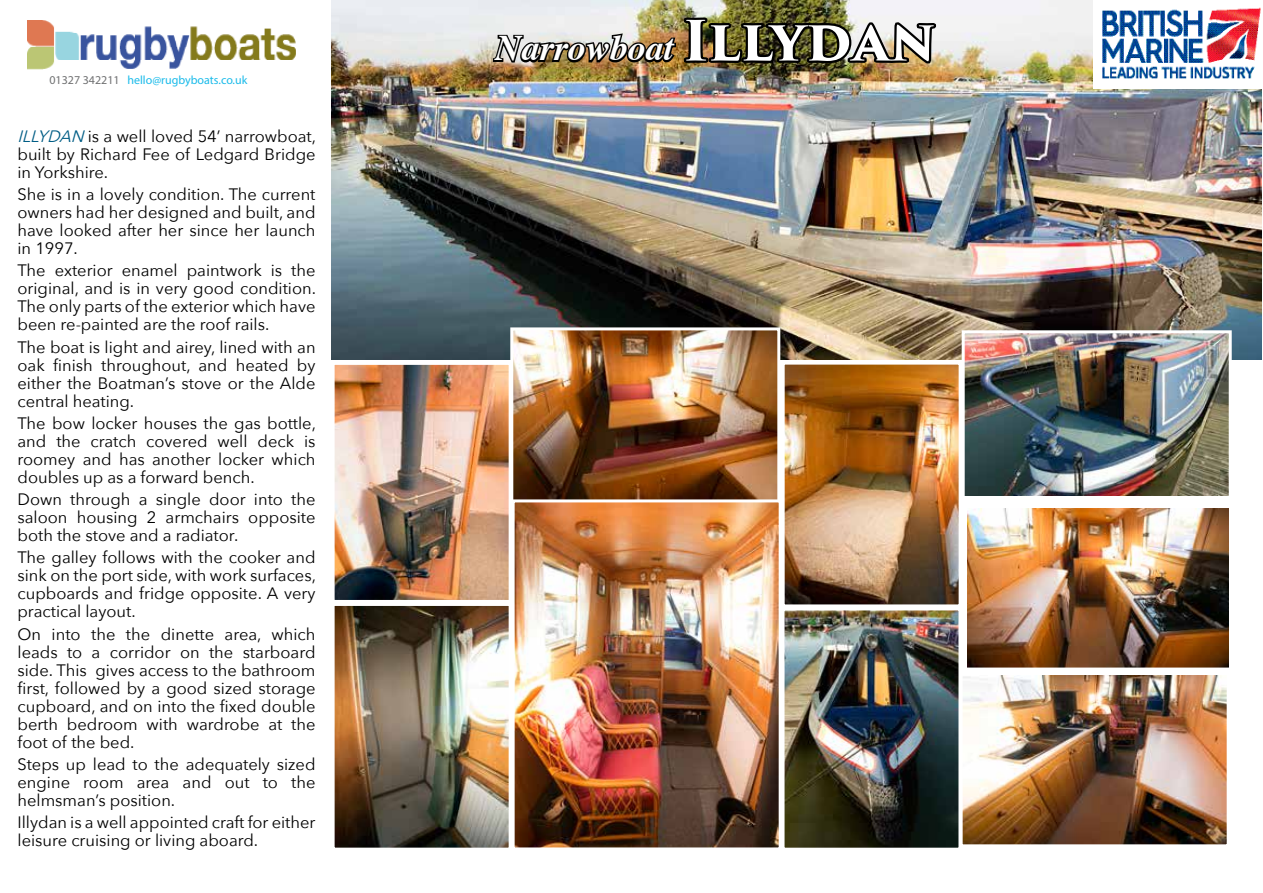
<style>
.page{position:relative;width:1263px;height:893px;background:#fff}
.page>*{position:absolute;margin:0;border:0;box-sizing:border-box;transform-origin:0 0}
.t1{font:700 54px "Trajan Pro 3";letter-spacing:-.005em;color:#fff}
.t2{font:italic 700 36px "Times";color:#fff}
.t3{font:16.5px/18px "Avenir Next";color:#000;text-align:justify}
.t4{font:12px "Myriad Pro";color:#1bbbea}
.s1{color:#707172}
.s2{font-style:italic;color:#005d85}
</style>
<div class="page">
<img style="left:332px;top:0;width:929px;height:360px">
<img style="left:491px;top:0;width:447px;height:145px">
<img style="left:27px;top:21px;width:269px;height:48px">
<img style="left:1093px;top:0;width:168px;height:89px">
<img style="left:336px;top:366px;width:172px;height:233px">
<div style="left:332px;top:362px;width:180px;height:241px;border:3px solid #fff"></div>
<img style="left:786px;top:366px;width:172px;height:237px">
<div style="left:782px;top:362px;width:180px;height:245px;border:3px solid #fff"></div>
<img style="left:514px;top:331px;width:264px;height:515px">
<div style="left:510px;top:327px;width:270px;height:177px;border:3px solid #fff"></div>
<img style="left:336px;top:607px;width:172px;height:240px">
<div style="left:332px;top:603px;width:180px;height:248px;border:3px solid #fff"></div>
<img style="left:785px;top:611px;width:172px;height:236px">
<div style="left:781px;top:607px;width:180px;height:244px;border:3px solid #fff"></div>
<div style="left:512px;top:499px;width:270px;height:351px;border:3px solid #fff"></div>
<img style="left:964px;top:675px;width:262px;height:168px">
<div style="left:960px;top:670px;width:270px;height:177px;border:3px solid #fff"></div>
<img style="left:966px;top:334px;width:262px;height:161px">
<div style="left:962px;top:330px;width:270px;height:170px;border:3px solid #fff"></div>
<img style="left:968px;top:509px;width:260px;height:157px">
<div style="left:962px;top:501px;width:270px;height:169px;border:3px solid #fff"></div>
<p class="t4" style="left:50px;top:73px;width:199px"><span class="s1">01327 342211</span> hello@rugbyboats.co.uk</p>
<p class="t3" style="left:18px;top:126px;width:300px"><span class="s2">ILLYDAN</span>is a well loved 54’ narrowboat, built by Richard Fee of Ledgard Bridge in Yorkshire.</p>
<p class="t3" style="left:18px;top:185px;width:299px">She is in a lovely condition. The current owners had her designed and built, and have looked after her since her launch in 1997.</p>
<p class="t3" style="left:18px;top:261px;width:300px">The exterior enamel paintwork is the original, and is in very good condition.<br>The only parts of the exterior which have been re-painted are the roof rails.</p>
<p class="t3" style="left:18px;top:337px;width:300px">The boat is light and airey, lined with an oak finish throughout, and heated by either the Boatman’s stove or the Alde central heating.</p>
<p class="t3" style="left:18px;top:413px;width:300px">The bow locker houses the gas bottle, and the cratch covered well deck is roomey and has another locker which doubles up as a forward bench.</p>
<p class="t3" style="left:18px;top:490px;width:300px">Down through a single door into the saloon housing 2 armchairs opposite both the stove and a radiator.</p>
<p class="t3" style="left:18px;top:548px;width:300px">The galley follows with the cooker and sink on the port side, with work surfaces, cupboards and fridge opposite. A very practical layout.</p>
<p class="t3" style="left:18px;top:624px;width:299px">On into the the dinette area, which leads to a corridor on the starboard side. This gives access to the bathroom first, followed by a good sized storage cupboard, and on into the fixed double berth bedroom with wardrobe at the foot of the bed.</p>
<p class="t3" style="left:18px;top:754px;width:299px">Steps up lead to the adequately sized engine room area and out to the helmsman’s position.</p>
<p class="t3" style="left:18px;top:813px;width:299px">Illydan is a well appointed craft for either leisure cruising or living aboard.</p>
<h2 class="t2" style="left:495px;top:15px;width:180px">Narrowboat</h2>
<h1 class="t1" style="left:682px;top:1px;width:255px">Illydan</h1>
</div>
